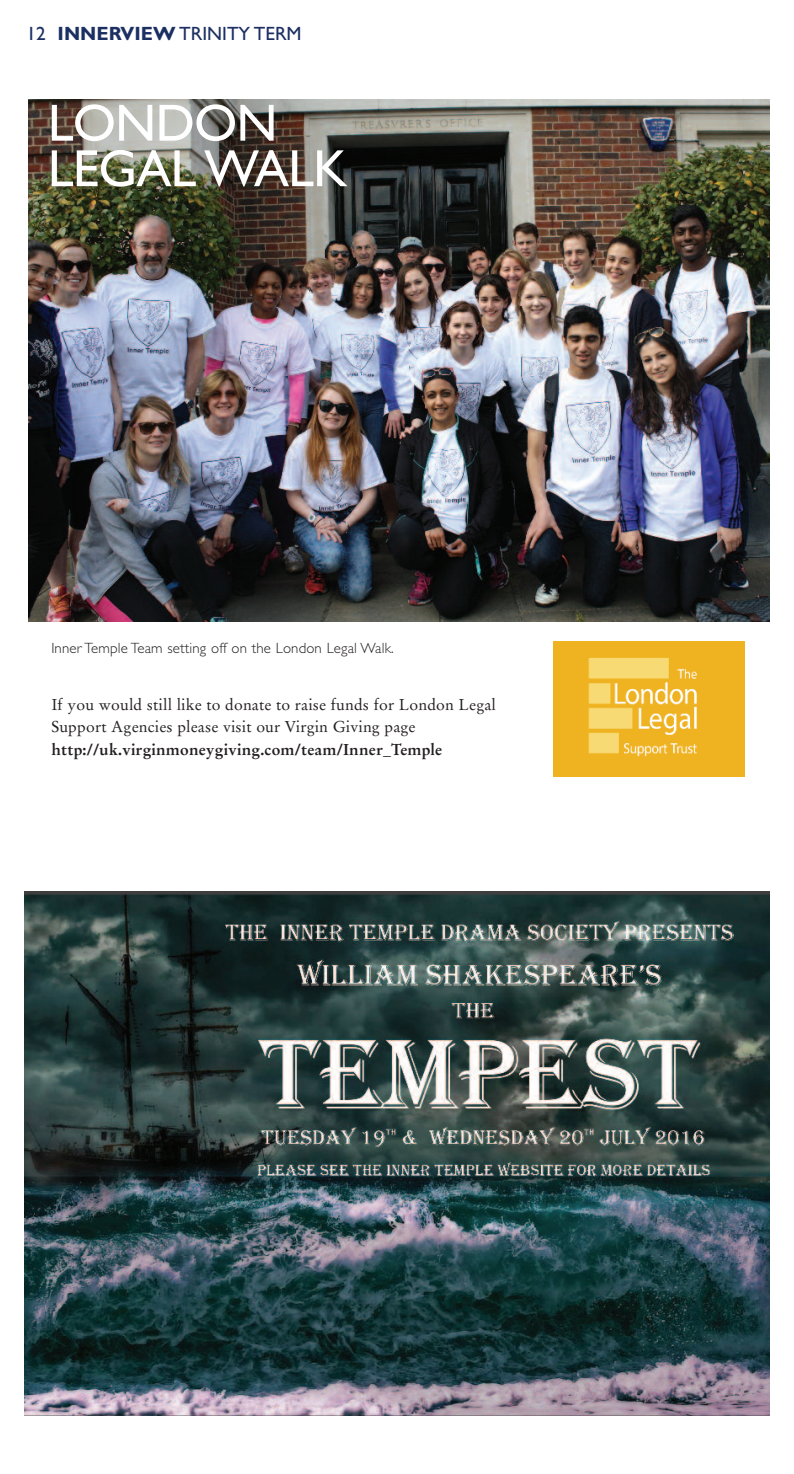
<style>
.page{position:relative;width:794px;height:1474px;background:#fff}
.page>*{position:absolute;margin:0;border:0;box-sizing:border-box;transform-origin:0 0}
.t1{font:52.5px/45.5px "Gill Sans CE";letter-spacing:-.015em;color:#fff}
.t2{font:19.25px "Gill Sans CE";color:#1b2f62}
.t3{font:15.75px/22.8px "Stempel Garamond";letter-spacing:.01em;color:#231f20}
.t4{font:700 15.75px "Stempel Garamond";letter-spacing:.01em;color:#231f20}
.t5{font:300 14.88px "Gill Sans CE";letter-spacing:.01em;color:#231f20}
.s1{font-weight:700}
</style>
<div class="page">
<img style="left:25px;top:891px;width:744px;height:524px">
<img style="left:28px;top:99px;width:741px;height:522px">
<img style="left:553px;top:641px;width:191px;height:135px">
<p class="t2" style="left:27px;top:27px;width:277px">12 <span class="s1">INNERVIEW</span> TRINITY TERM</p>
<h1 class="t1" style="left:48px;top:106px;width:301px">LONDON<br>LEGAL WALK</h1>
<p class="t5" style="left:51px;top:642px;width:344px">Inner Temple Team setting off on the London Legal Walk.</p>
<p class="t3" style="left:51px;top:694px;width:446px">If you would still like to donate to raise funds for London Legal<br>Support Agencies please visit our Virgin Giving page</p>
<p class="t4" style="left:51px;top:743px;width:392px">http://uk.virginmoneygiving.com/team/Inner_Temple</p>
</div>
